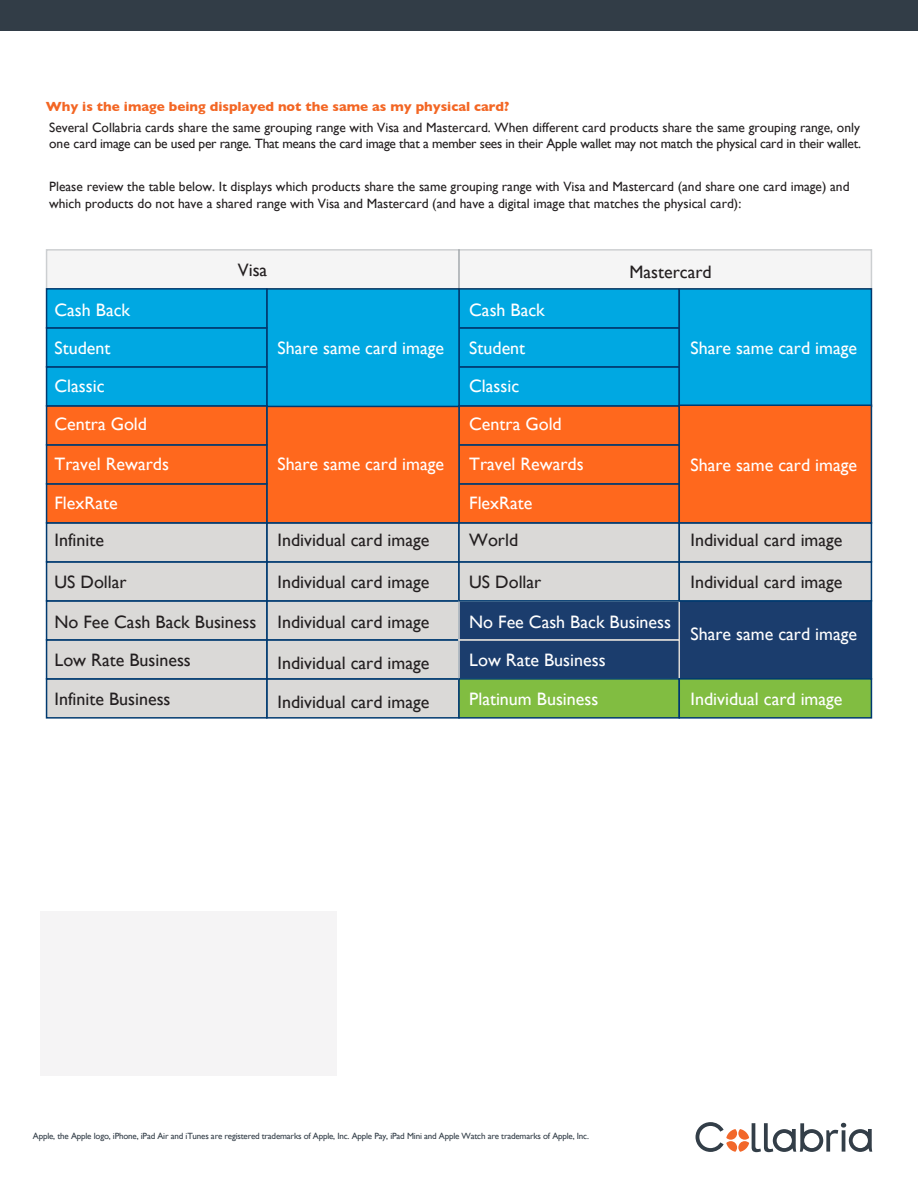
<style>
.page{position:relative;width:918px;height:1188px;background:#fff}
.page>*{position:absolute;margin:0;border:0;box-sizing:border-box;transform-origin:0 0}
.t1{font:18px/38.1px "Gill Sans";color:#fff}
.t2{font:18px/39px "Gill Sans";color:#231f20}
.t3{font:13.5px/16.2px "Gill Sans";color:#231f20}
.t4{font:700 13.5px "Gill Sans";color:#f36624}
.t5{font:9px "Gill Sans";letter-spacing:-.02em;color:#323d47}
</style>
<div class="page">
<div style="left:679px;top:600px;width:193px;height:80px;background:#1b3d6d;border:2px solid #003a70"></div>
<div style="left:266px;top:678px;width:194px;height:41px;background:#dad9d7;border:2px solid #003a70"></div>
<div style="left:266px;top:639px;width:194px;height:41px;background:#dad9d7;border:2px solid #003a70"></div>
<div style="left:266px;top:600px;width:194px;height:41px;background:#dad9d7;border:2px solid #003a70"></div>
<div style="left:266px;top:561px;width:194px;height:41px;background:#dad9d7;border:2px solid #003a70"></div>
<div style="left:266px;top:522px;width:194px;height:41px;background:#dad9d7;border:2px solid #003a70"></div>
<div style="left:458px;top:639px;width:222px;height:41px;background:#1b3d6d;border:2px solid #dbd9d6"></div>
<div style="left:458px;top:600px;width:222px;height:41px;background:#1b3d6d;border:2px solid #dbd9d6"></div>
<div style="left:458px;top:561px;width:222px;height:41px;background:#dad9d7;border:2px solid #003a70"></div>
<div style="left:458px;top:522px;width:222px;height:41px;background:#dad9d7;border:2px solid #003a70"></div>
<div style="left:458px;top:483px;width:222px;height:41px;background:#ff681d;border:2px solid #003a70"></div>
<div style="left:458px;top:444px;width:222px;height:41px;background:#ff681d;border:2px solid #003a70"></div>
<div style="left:458px;top:405px;width:222px;height:41px;background:#ff681d;border:2px solid #003a70"></div>
<div style="left:458px;top:366px;width:222px;height:41px;background:#00a8e2;border:2px solid #003a70"></div>
<div style="left:458px;top:327px;width:222px;height:41px;background:#00a8e2;border:2px solid #003a70"></div>
<div style="left:458px;top:288px;width:222px;height:41px;background:#00a8e2;border:2px solid #003a70"></div>
<div style="left:679px;top:561px;width:193px;height:41px;background:#dad9d7;border:2px solid #003a70"></div>
<div style="left:679px;top:522px;width:193px;height:41px;background:#dad9d7;border:2px solid #003a70"></div>
<div style="left:266px;top:405px;width:194px;height:119px;background:#ff681d;border:2px solid #003a70"></div>
<div style="left:679px;top:288px;width:193px;height:119px;background:#00a8e2;border:2px solid #003a70"></div>
<div style="left:679px;top:405px;width:193px;height:119px;background:#ff681d;border:2px solid #003a70"></div>
<div style="left:266px;top:288px;width:194px;height:119px;background:#00a8e2;border:2px solid #003a70"></div>
<div style="left:0;top:0;width:918px;height:30px;background:#323d47"></div>
<svg style="left:696px;top:1122px;width:176px;height:30px"></svg>
<div style="left:46px;top:249px;width:414px;height:41px;background:#f5f5f5"></div>
<div style="left:458px;top:249px;width:414px;height:41px;background:#f5f5f5;border:2px solid #323d47"></div>
<div style="left:46px;top:678px;width:222px;height:41px;background:#dad9d7;border:2px solid #003a70"></div>
<div style="left:46px;top:639px;width:222px;height:41px;background:#dad9d7;border:2px solid #003a70"></div>
<div style="left:46px;top:600px;width:222px;height:41px;background:#dad9d7;border:2px solid #003a70"></div>
<div style="left:46px;top:561px;width:222px;height:41px;background:#dad9d7;border:2px solid #003a70"></div>
<div style="left:46px;top:522px;width:222px;height:41px;background:#dad9d7;border:2px solid #003a70"></div>
<div style="left:46px;top:483px;width:222px;height:41px;background:#ff681d;border:2px solid #003a70"></div>
<div style="left:46px;top:444px;width:222px;height:41px;background:#ff681d;border:2px solid #003a70"></div>
<div style="left:46px;top:405px;width:222px;height:41px;background:#ff681d;border:2px solid #003a70"></div>
<div style="left:46px;top:366px;width:222px;height:41px;background:#00a8e2;border:2px solid #003a70"></div>
<div style="left:46px;top:327px;width:222px;height:41px;background:#00a8e2;border:2px solid #003a70"></div>
<div style="left:46px;top:288px;width:222px;height:41px;background:#00a8e2;border:2px solid #003a70"></div>
<div style="left:40px;top:911px;width:297px;height:165px;background:#f5f4f5"></div>
<div style="left:458px;top:678px;width:222px;height:41px;background:#81bd41;border:2px solid #003a70"></div>
<div style="left:679px;top:678px;width:193px;height:41px;background:#81bd41;border:2px solid #003a70"></div>
<p class="t4" style="left:46px;top:95px;width:465px">Why is the image being displayed not the same as my physical card?</p>
<p class="t3" style="left:49px;top:119px;width:813px">Several Collabria cards share the same grouping range with Visa and Mastercard. When different card products share the same grouping range, only one card image can be used per range. That means the card image that a member sees in their Apple wallet may not match the physical card in their wallet.</p>
<p class="t3" style="left:49px;top:179px;width:802px">Please review the table below. It displays which products share the same grouping range with Visa and Mastercard (and share one card image) and which products do not have a shared range with Visa and Mastercard (and have a digital image that matches the physical card):</p>
<h1 class="t2" style="left:238px;top:251px;width:31px">Visa</h1>
<h1 class="t2" style="left:629px;top:252px;width:84px">Mastercard</h1>
<h1 class="t1" style="left:55px;top:291px;width:77px">Cash Back</h1>
<h1 class="t1" style="left:55px;top:329px;width:94px">Student<br>Classic<br>Centra Gold</h1>
<h1 class="t1" style="left:55px;top:445px;width:116px;line-height:38.5px">Travel Rewards<br>FlexRate</h1>
<h1 class="t2" style="left:55px;top:521px;width:51px">Infinite</h1>
<h1 class="t2" style="left:55px;top:562px;width:74px">US Dollar</h1>
<h1 class="t2" style="left:55px;top:603px;width:203px;line-height:37.7px">No Fee Cash Back Business<br>Low Rate Business</h1>
<h1 class="t2" style="left:55px;top:680px;width:117px">Infinite Business</h1>
<h1 class="t1" style="left:469px;top:291px;width:94px">Cash Back<br>Student<br>Classic<br>Centra Gold</h1>
<h1 class="t1" style="left:469px;top:445px;width:116px;line-height:38.5px">Travel Rewards<br>FlexRate</h1>
<h1 class="t2" style="left:469px;top:521px;width:50px">World</h1>
<h1 class="t2" style="left:469px;top:562px;width:74px">US Dollar</h1>
<h1 class="t1" style="left:469px;top:603px;width:203px;line-height:37.7px">No Fee Cash Back Business<br>Low Rate Business</h1>
<h1 class="t1" style="left:278px;top:329px;width:168px">Share same card image</h1>
<h1 class="t1" style="left:691px;top:329px;width:168px">Share same card image</h1>
<h1 class="t1" style="left:278px;top:445px;width:168px">Share same card image</h1>
<h1 class="t1" style="left:691px;top:445px;width:168px">Share same card image</h1>
<h1 class="t2" style="left:278px;top:521px;width:153px">Individual card image</h1>
<h1 class="t2" style="left:691px;top:521px;width:153px">Individual card image</h1>
<h1 class="t2" style="left:278px;top:562px;width:153px">Individual card image</h1>
<h1 class="t2" style="left:691px;top:562px;width:153px">Individual card image</h1>
<h1 class="t2" style="left:278px;top:602px;width:153px">Individual card image</h1>
<h1 class="t2" style="left:278px;top:643px;width:153px">Individual card image<br>Individual card image</h1>
<h1 class="t1" style="left:691px;top:615px;width:168px">Share same card image</h1>
<h1 class="t1" style="left:469px;top:680px;width:131px">Platinum Business</h1>
<h1 class="t1" style="left:691px;top:680px;width:153px">Individual card image</h1>
<p class="t5" style="left:33px;top:1130px;width:558px">Apple, the Apple logo, iPhone, iPad Air and iTunes are registered trademarks of Apple, Inc. Apple Pay, iPad Mini and Apple Watch are trademarks of Apple, Inc.</p>
</div>
